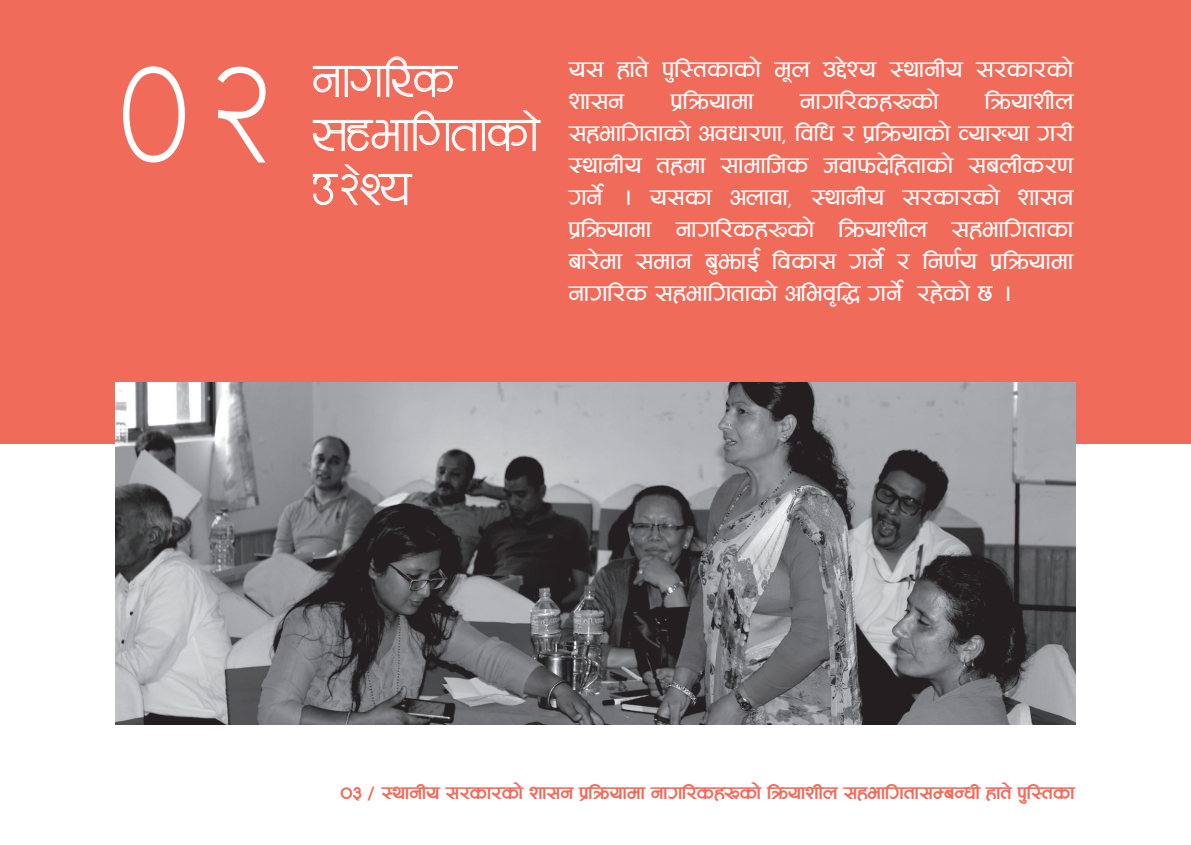
<style>
.page{position:relative;width:1191px;height:845px;background:#fff}
.page>*{position:absolute;margin:0;border:0;box-sizing:border-box;transform-origin:0 0}
.t1{font:134px "Navjeevan";color:#fff}
.t2{font:42px/54px "Navjeevan";color:#fff}
.t3{font:30px/32px "Aakriti";color:#fff}
.t4{font:700 24px "Aakriti";color:#f16b5b}
</style>
<div class="page">
<div style="left:0;top:0;width:1191px;height:443px;background:#f16b5b"></div>
<svg style="left:312px;top:56px;width:146px;height:41px"></svg>
<svg style="left:312px;top:110px;width:229px;height:42px"></svg>
<svg style="left:312px;top:164px;width:101px;height:42px"></svg>
<img style="left:116px;top:382px;width:959px;height:343px">
<h1 class="t1" style="left:116px;top:33px;width:162px">02</h1>
<p class="t3" style="left:568px;top:51px;width:518px">o; xft]k'l:tsfsf]d"n p2]Zo :yfgLo ;/sf/sf] zf;g</p>
<h2 class="t2" style="left:313px;top:56px;width:242px">GFUL/S ;XEFLUTFSF]<br>P2]ZO</h2>
<p class="t3" style="left:671px;top:84px;width:85px">k|lqmofdf</p>
<p class="t3" style="left:800px;top:84px;width:152px">gful/sx¿sf]</p>
<p class="t3" style="left:568px;top:84px;width:506px;text-align:justify;text-indent:416px">lqmofzLn ;xeflutfsf]cjwf/0ff, ljlw / k|lqmofsf]JofVof u/L :yfgLo txdf ;fdflhs hjfkmb]lxtfsf] ;anLs/0f ug]{ . o;sf cnfjf, :yfgLo ;/sf/sf] zf;g k|lqmofdf gful/sx¿sf] lqmofzLn ;xeflutfsf af/]df ;dfg a'emfO{ ljsf; ug]{ / lg0f{o k|lqmofdf gful/s ;xeflutfsf]clej[l4 ug]{ /x]sf]5 .</p>
<p class="t4" style="left:340px;top:779px;width:736px">)# ÷ :yfgLo ;/sf/sf]zf;g k|lqmofdf gful/sx¿sf]lqmofzLn ;xeflutf;DaGwL xft]k'l:tsf</p>
</div>
